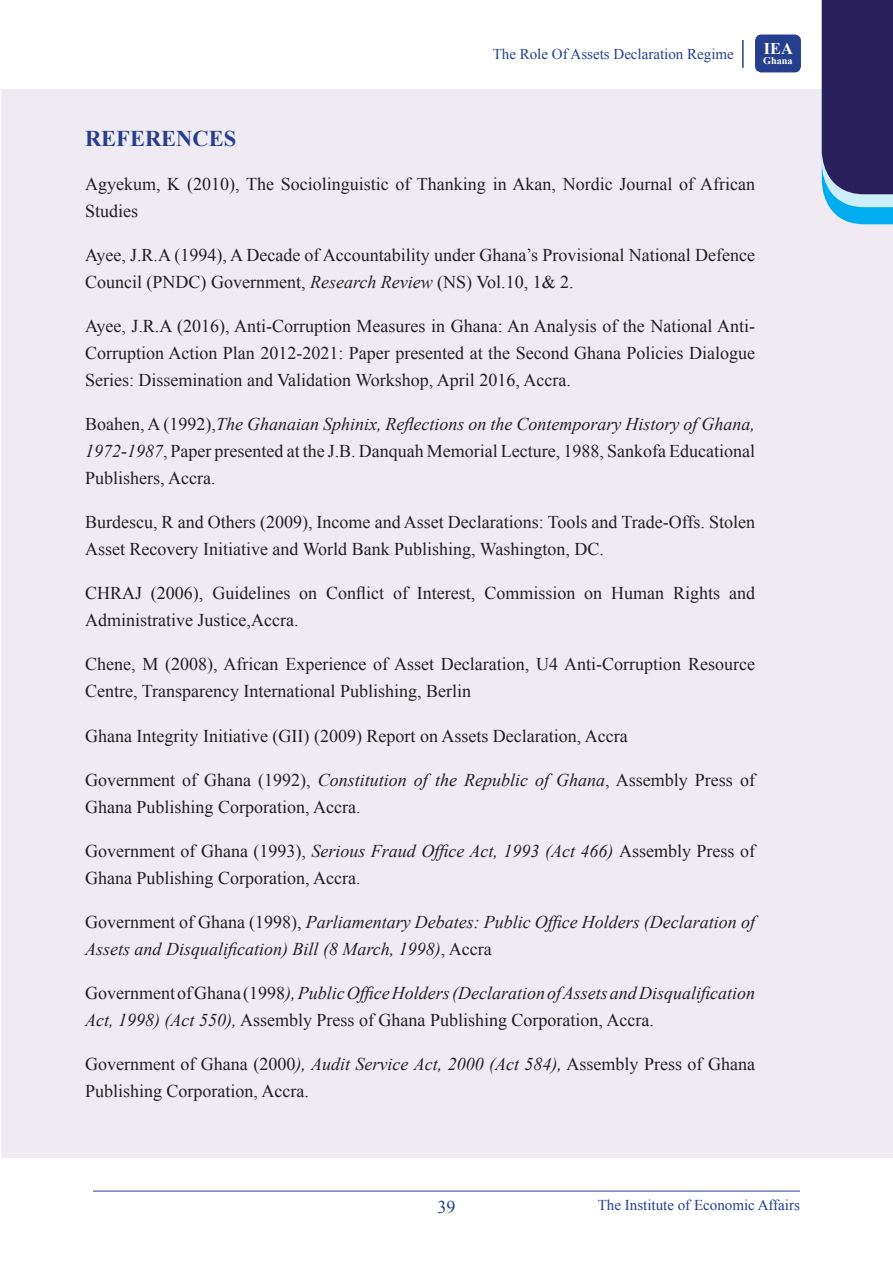
<style>
.page{position:relative;width:893px;height:1263px;background:#fff}
.page>*{position:absolute;margin:0;border:0;box-sizing:border-box;transform-origin:0 0}
.t1{font:700 22.5px "Times New Roman";color:#253f8e}
.body{font:18px/27px "Times New Roman";color:#231f20}
.body-2{font:italic 18px/27px "Times New Roman";color:#231f20}
.t2{font:18px "Times New Roman";color:#253f8e}
.t3{font:700 16.35px "Times New Roman";color:#fff}
.t4{font:15px "Times New Roman";color:#253f8e}
.t5{font:700 10.2px "Times New Roman";color:#fff}
.s1{font-style:italic}
.s2{font-style:normal}
</style>
<div class="page">
<hr style="left:742px;top:40px;width:2px;height:28px;background:#253f8e">
<hr style="left:93px;top:1191px;width:707px;height:1px;background:#253f8e">
<div style="left:755px;top:35px;width:46px;height:37px;background:#253f8e;border-radius:6px"></div>
<div style="left:1px;top:89px;width:892px;height:1068px;background:#f0ebf3"></div>
<svg style="left:822px;top:0;width:71px;height:224px;background:#333b72"></svg>
<p class="t4" style="left:493px;top:44px;width:243px">The Role Of Assets Declaration Regime</p>
<p class="t3" style="left:764px;top:37px;width:31px">IEA</p>
<p class="t5" style="left:763px;top:54px;width:31px">Ghana</p>
<p class="t1" style="left:85px;top:123px;width:153px">REFERENCES</p>
<p class="body" style="left:85px;top:171px;width:671px">Agyekum, K (2010), The Sociolinguistic of Thanking in Akan, Nordic Journal of African<br>Studies</p>
<p class="body" style="left:85px;top:242px;width:671px">Ayee, J.R.A (1994), A Decade of Accountability under Ghana’s Provisional National Defence<br>Council (PNDC) Government, <span class="s1">Research Review</span> (NS) Vol.10, 1&amp; 2.</p>
<p class="body" style="left:85px;top:313px;width:671px;text-align:justify">Ayee, J.R.A (2016), Anti-Corruption Measures in Ghana: An Analysis of the National Anti-Corruption Action Plan 2012-2021: Paper presented at the Second Ghana Policies Dialogue Series: Dissemination and Validation Workshop, April 2016, Accra.</p>
<p class="body" style="left:85px;top:411px;width:671px;text-align:justify">Boahen, A (1992),<span class="s1">The Ghanaian Sphinix, Reflections on the Contemporary History of Ghana, 1972-1987</span>, Paper presented at the J.B. Danquah Memorial Lecture, 1988, Sankofa Educational Publishers, Accra.</p>
<p class="body" style="left:85px;top:509px;width:671px">Burdescu, R and Others (2009), Income and Asset Declarations: Tools and Trade-Offs. Stolen<br>Asset Recovery Initiative and World Bank Publishing, Washington, DC.</p>
<p class="body" style="left:85px;top:580px;width:671px">CHRAJ (2006), Guidelines on Conflict of Interest, Commission on Human Rights and<br>Administrative Justice,Accra.</p>
<p class="body" style="left:85px;top:651px;width:671px">Chene, M (2008), African Experience of Asset Declaration, U4 Anti-Corruption Resource<br>Centre, Transparency International Publishing, Berlin</p>
<p class="body" style="left:85px;top:722px;width:544px">Ghana Integrity Initiative (GII) (2009) Report on Assets Declaration, Accra</p>
<p class="body" style="left:85px;top:766px;width:671px">Government of Ghana (1992), <span class="s1">Constitution of the Republic of Ghana</span>, Assembly Press of<br>Ghana Publishing Corporation, Accra.</p>
<p class="body" style="left:85px;top:837px;width:671px">Government of Ghana (1993), <span class="s1">Serious Fraud Office Act, 1993 (Act 466)</span> Assembly Press of<br>Ghana Publishing Corporation, Accra.</p>
<p class="body-2" style="left:85px;top:907px;width:671px"><span class="s2">Government of Ghana (1998),</span> Parliamentary Debates: Public Office Holders (Declaration of<br>Assets and Disqualification) Bill (8 March, 1998)<span class="s2">, Accra</span></p>
<p class="body-2" style="left:85px;top:978px;width:671px"><span class="s2">Government of Ghana (1998</span>), Public Office Holders (Declaration of Assets and Disqualification<br>Act, 1998) (Act 550), <span class="s2">Assembly Press of Ghana Publishing Corporation, Accra.</span></p>
<p class="body" style="left:85px;top:1050px;width:671px">Government of Ghana (2000<span class="s1">), Audit Service Act, 2000 (Act 584),</span> Assembly Press of Ghana<br>Publishing Corporation, Accra.</p>
<p class="t2" style="left:437px;top:1194px;width:19px">39</p>
<p class="t4" style="left:598px;top:1195px;width:204px">The Institute of Economic Affairs</p>
</div>
